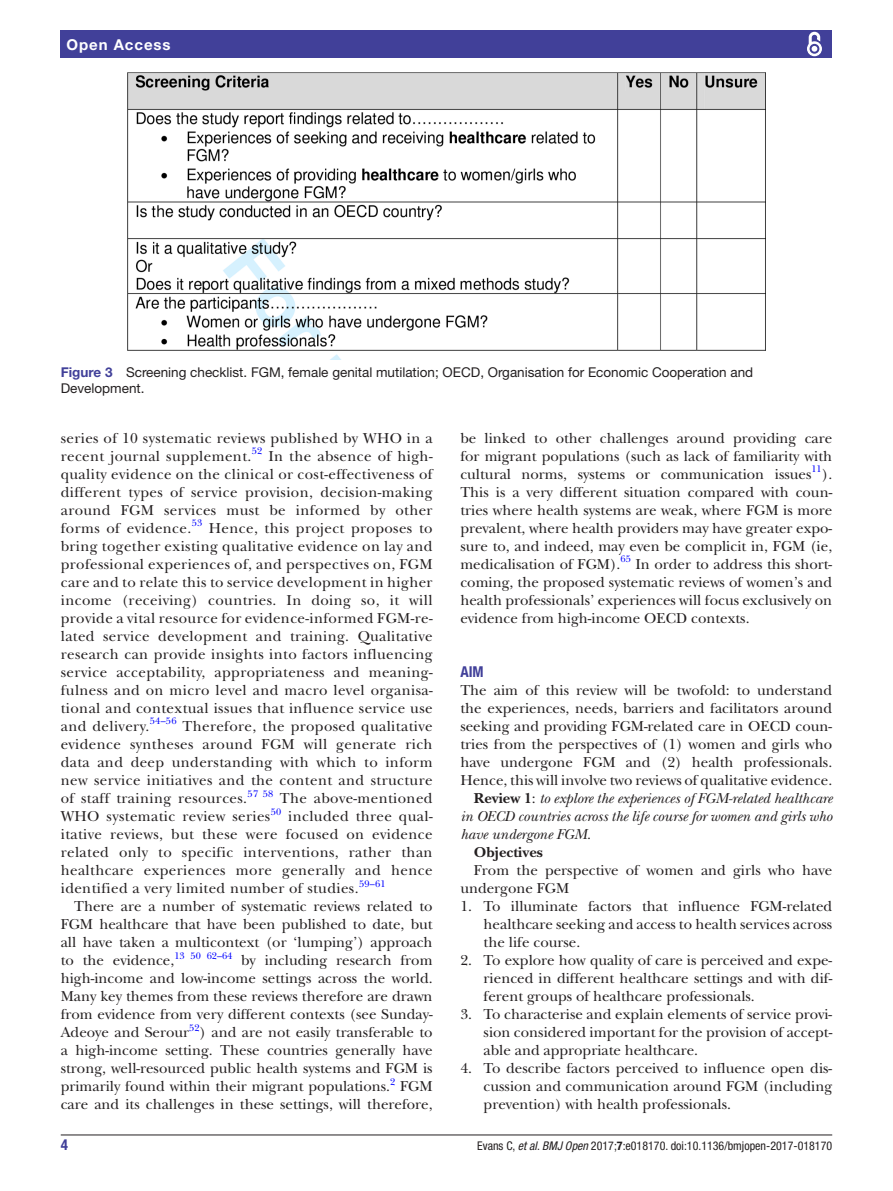
<style>
.page{position:relative;width:893px;height:1191px;background:#fff}
.page>*{position:absolute;margin:0;border:0;box-sizing:border-box;transform-origin:0 0}
.t1{font:15px/18px "New Baskerville";color:#231f20;text-align:justify}
.t2{font:italic 15px "New Baskerville";color:#231f20}
.t3{font:15px/18px "New Baskerville";letter-spacing:.025em;color:#231f20}
.t4{font:700 15px "Helvetica Neue LT Std";letter-spacing:.065em;color:#fff}
.t5{font:700 15px "New Baskerville";color:#231f20}
.t6{font:700 condensed 15px "Helvetica Neue LT Std";color:#414099}
.t7{font:13.5px/16.2px "Helvetica Neue LT Std";color:#231f20}
.t8{font:condensed 12px "Helvetica Neue LT Std";color:#231f20}
.t9{font:9.9px "New Baskerville";color:#00f}
.s1{font-weight:700;color:#414099}
.s2{font-weight:700;font-style:normal}
.s3{font-style:normal}
.s4{font-style:italic}
.s5{font-weight:700}
</style>
<div class="page">
<hr style="left:61px;top:1134px;width:771px;height:1px;background:#231f20">
<div style="left:61px;top:31px;width:771px;height:27px;background:#414099"></div>
<svg style="left:807px;top:31px;width:15px;height:26px"></svg>
<img style="left:127px;top:73px;width:638px;height:286px">
<p class="t4" style="left:66px;top:35px;width:106px">Open Access</p>
<p class="t7" style="left:61px;top:364px;width:694px"><span class="s1">Figure 3</span> Screening checklist. FGM, female genital mutilation; OECD, Organisation for Economic Cooperation and<br>Development.</p>
<p class="t3" style="left:61px;top:429px;width:373px">series of 10 systematic reviews published by WHO in a recent journal supplement.</p>
<p class="t1" style="left:460px;top:429px;width:373px">be linked to other challenges around providing care for migrant populations (such as lack of familiarity with cultural norms, systems or communication issues</p>
<p class="t9" style="left:252px;top:445px;width:12px">52</p>
<p class="t1" style="left:61px;top:447px;width:373px;text-indent:208px">In the absence of high&shy;quality evidence on the clinical or cost-effectiveness of different types of service provision, decision-making around FGM services must be informed by other forms of evidence.</p>
<p class="t9" style="left:811px;top:463px;width:12px">11</p>
<p class="t1" style="left:460px;top:465px;width:373px;text-indent:361px">).<br>This is a very different situation compared with coun&shy;tries where health systems are weak, where FGM is more prevalent, where health providers may have greater expo&shy;sure to, and indeed, may even be complicit in, FGM (ie, medicalisation of FGM).</p>
<p class="t9" style="left:192px;top:517px;width:12px">53</p>
<p class="t1" style="left:61px;top:519px;width:373px;text-indent:148px">Hence, this project proposes to bring together existing qualitative evidence on lay and professional experiences of, and perspectives on, FGM care and to relate this to service development in higher income (receiving) countries. In doing so, it will provide a vital resource for evidence-informed FGM-re&shy;lated service development and training. Qualitative research can provide insights into factors influencing service acceptability, appropriateness and meaning&shy;fulness and on micro level and macro level organisa&shy;tional and contextual issues that influence service use and delivery.<sup>54–56</sup> Therefore, the proposed qualitative evidence syntheses around FGM will generate rich data and deep understanding with which to inform new service initiatives and the content and structure of staff training resources.</p>
<p class="t9" style="left:620px;top:553px;width:12px">65</p>
<p class="t1" style="left:460px;top:555px;width:373px;text-indent:175px">In order to address this short&shy;coming, the proposed systematic reviews of women’s and health professionals’ experiences will focus exclusively on evidence from high-income OECD contexts.</p>
<p class="t6" style="left:460px;top:663px;width:25px">Aim</p>
<p class="t1" style="left:460px;top:681px;width:373px">The aim of this review will be twofold: to understand</p>
<p class="t1" style="left:460px;top:699px;width:373px">the experiences, needs, barriers and facilitators around</p>
<p class="t1" style="left:460px;top:717px;width:373px">seeking and providing FGM-related care in OECD coun-</p>
<p class="t1" style="left:460px;top:735px;width:373px">tries from the perspectives of (1) women and girls who</p>
<p class="t1" style="left:460px;top:753px;width:373px">have undergone FGM and (2) health professionals.</p>
<p class="t1" style="left:460px;top:771px;width:373px">Hence, this will involve two reviews of qualitative evidence.</p>
<p class="t2" style="left:474px;top:789px;width:360px"><span class="s2">Review 1</span><span class="s3">:</span> to explore the experiences of FGM-related healthcare</p>
<p class="t2" style="left:460px;top:807px;width:373px">in OECD countries across the life course for women and girls who</p>
<p class="t2" style="left:460px;top:825px;width:132px">have undergone FGM.</p>
<p class="t5" style="left:474px;top:843px;width:70px">Objectives</p>
<p class="t1" style="left:460px;top:861px;width:373px;text-indent:14px">From the perspective of women and girls who have undergone FGM</p>
<p class="t1" style="left:484px;top:897px;width:350px;text-indent:-23px">1. To illuminate factors that influence FGM-related healthcare seeking and access to health services across the life course.</p>
<p class="t1" style="left:484px;top:951px;width:350px;text-indent:-23px">2. To explore how quality of care is perceived and expe&shy;rienced in different healthcare settings and with dif&shy;ferent groups of healthcare professionals.</p>
<p class="t1" style="left:484px;top:1005px;width:350px;text-indent:-23px">3. To characterise and explain elements of service provi&shy;sion considered important for the provision of accept&shy;able and appropriate healthcare.</p>
<p class="t1" style="left:484px;top:1059px;width:350px;text-indent:-23px">4. To describe factors perceived to influence open dis&shy;cussion and communication around FGM (including prevention) with health professionals.</p>
<p class="t9" style="left:248px;top:787px;width:27px">57 58</p>
<p class="t3" style="left:61px;top:789px;width:373px;text-indent:219px">The above-mentioned<br>WHO systematic review series<sup>50</sup></p>
<p class="t1" style="left:61px;top:807px;width:373px;text-indent:227px">included three qual&shy;itative reviews, but these were focused on evidence related only to specific interventions, rather than healthcare experiences more generally and hence identified a very limited number of studies.</p>
<p class="t9" style="left:359px;top:877px;width:28px">59–61</p>
<p class="t1" style="left:61px;top:897px;width:373px;text-indent:14px">There are a number of systematic reviews related to FGM healthcare that have been published to date, but all have taken a multicontext (or ‘lumping’) approach to the evidence,</p>
<p class="t9" style="left:174px;top:949px;width:60px">13 50 62–64</p>
<p class="t1" style="left:61px;top:951px;width:373px;text-indent:180px">by including research from high-income and low-income settings across the world.<br>Many key themes from these reviews therefore are drawn from evidence from very different contexts (see Sunday-Adeoye and Serour</p>
<p class="t9" style="left:189px;top:1021px;width:12px">52</p>
<p class="t1" style="left:61px;top:1023px;width:373px;text-indent:139px">) and are not easily transferable to a high-income setting. These countries generally have strong, well-resourced public health systems and FGM is primarily found within their migrant populations.</p>
<p class="t9" style="left:390px;top:1075px;width:7px">2</p>
<p class="t1" style="left:61px;top:1077px;width:373px;text-align:right">FGM<br>care and its challenges in these settings, will therefore,</p>
<p class="t6" style="left:61px;top:1135px;width:9px">4</p>
<p class="t8" style="left:477px;top:1138px;width:356px">Evans C, <span class="s4">et al</span>. <span class="s4">BMJ Open</span> 2017;<span class="s5">7</span>:e018170. doi:10.1136/bmjopen-2017-018170</p>
</div>
